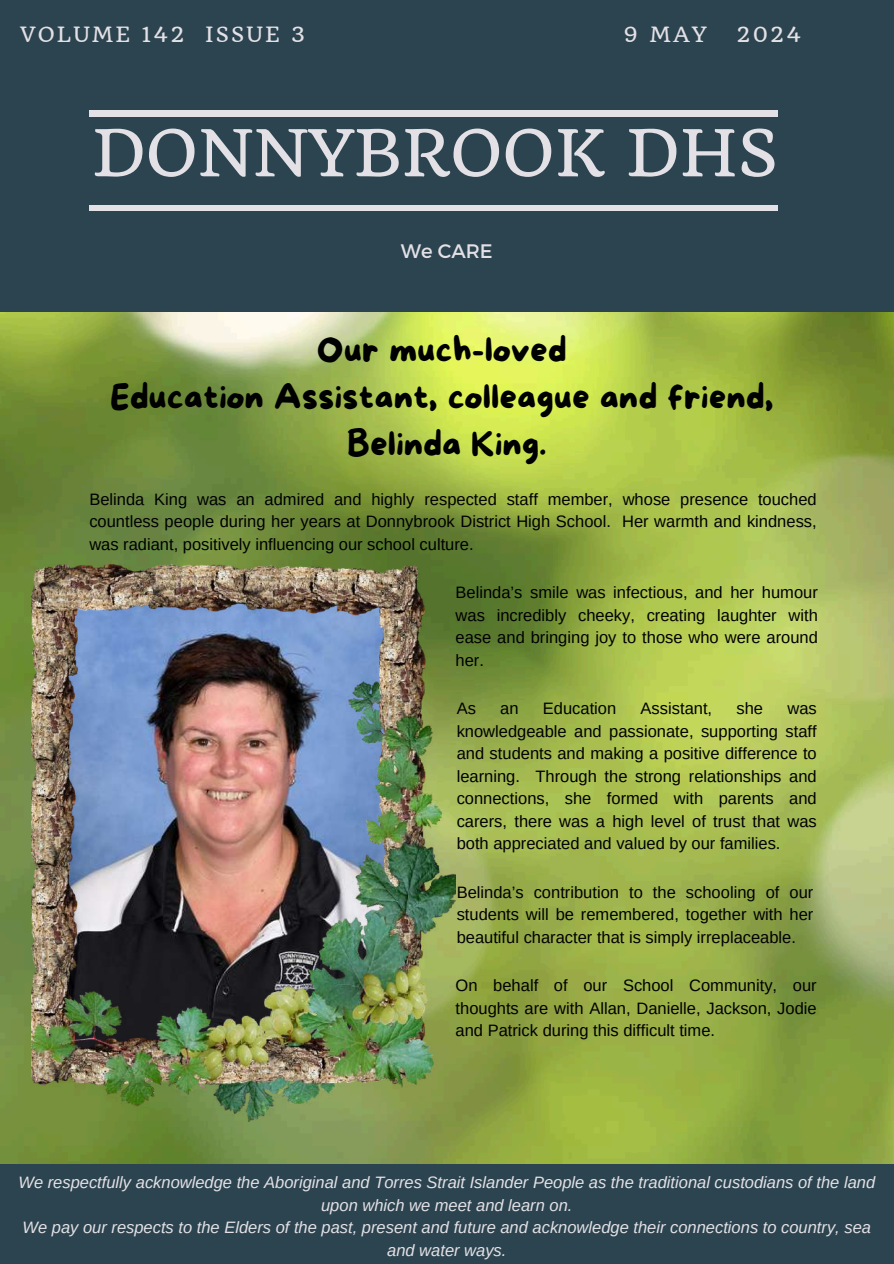
<style>
.page{position:relative;width:894px;height:1264px;background:#fff}
.page>*{position:absolute;margin:0;border:0;box-sizing:border-box;transform-origin:0 0}
.t1{font:63px "Quando";color:#e3e1e5}
.t2{font:34.5px/47.2px "More Sugar";color:#000;text-align:center}
.t3{font:20.55px "Quando";letter-spacing:.1em;color:#e3e1e5}
.t4{font:19.5px "Montserrat";color:#e3e1e5}
.t5{font:16.5px/22.5px "Arimo";color:#000;text-align:justify}
.t6{font:italic 16.5px/22.5px "Arimo";color:#e3e1e5;text-align:center}
</style>
<div class="page">
<img style="left:0;top:311px;width:893px;height:852px">
<div style="left:0;top:0;width:893px;height:311px;background:#2c4450"></div>
<div style="left:89px;top:205px;width:688px;height:6px;background:#e3e1e5"></div>
<div style="left:89px;top:111px;width:688px;height:5px;background:#e3e1e5"></div>
<div style="left:0;top:1163px;width:893px;height:100px;background:#2c4450"></div>
<img style="left:31px;top:564px;width:424px;height:557px">
<p class="t3" style="left:20px;top:21px;width:286px">VOLUME 142 ISSUE 3</p>
<p class="t3" style="left:623px;top:21px;width:85px">9 MAY</p>
<p class="t3" style="left:736px;top:21px;width:66px">2024</p>
<h1 class="t1" style="left:92px;top:114px;width:687px">DONNYBROOK DHS</h1>
<p class="t4" style="left:401px;top:238px;width:93px">We CARE</p>
<h2 class="t2" style="left:110px;top:328px;width:664px">Our much-loved<br>Education Assistant, colleague and friend,<br>Belinda King.</h2>
<p class="t5" style="left:89px;top:488px;width:728px">Belinda King was an admired and highly respected staff member, whose presence touched countless people during her years at Donnybrook District High School. Her warmth and kindness, was radiant, positively influencing our school culture.</p>
<p class="t5" style="left:455px;top:581px;width:364px">Belinda’s smile was infectious, and her humour was incredibly cheeky, creating laughter with ease and bringing joy to those who were around her.</p>
<p class="t5" style="left:456px;top:697px;width:21px">As</p>
<p class="t5" style="left:500px;top:697px;width:20px">an</p>
<p class="t5" style="left:542px;top:697px;width:75px">Education</p>
<p class="t5" style="left:640px;top:697px;width:73px">Assistant,</p>
<p class="t5" style="left:736px;top:697px;width:28px">she</p>
<p class="t5" style="left:456px;top:697px;width:361px;text-indent:330px">was knowledgeable and passionate, supporting staff and students and making a positive difference to learning. Through the strong relationships and connections, she formed with parents and carers, there was a high level of trust that was both appreciated and valued by our families.</p>
<p class="t5" style="left:456px;top:880px;width:358px">Belinda’s contribution to the schooling of our students will be remembered, together with her beautiful character that is simply irreplaceable.</p>
<p class="t5" style="left:455px;top:974px;width:362px">On behalf of our School Community, our thoughts are with Allan, Danielle, Jackson, Jodie and Patrick during this difficult time.</p>
<p class="t6" style="left:18px;top:1171px;width:858px">We respectfully acknowledge the Aboriginal and Torres Strait Islander People as the traditional custodians of the land upon which we meet and learn on.<br>We pay our respects to the Elders of the past, present and future and acknowledge their connections to country, sea and water ways.</p>
</div>
